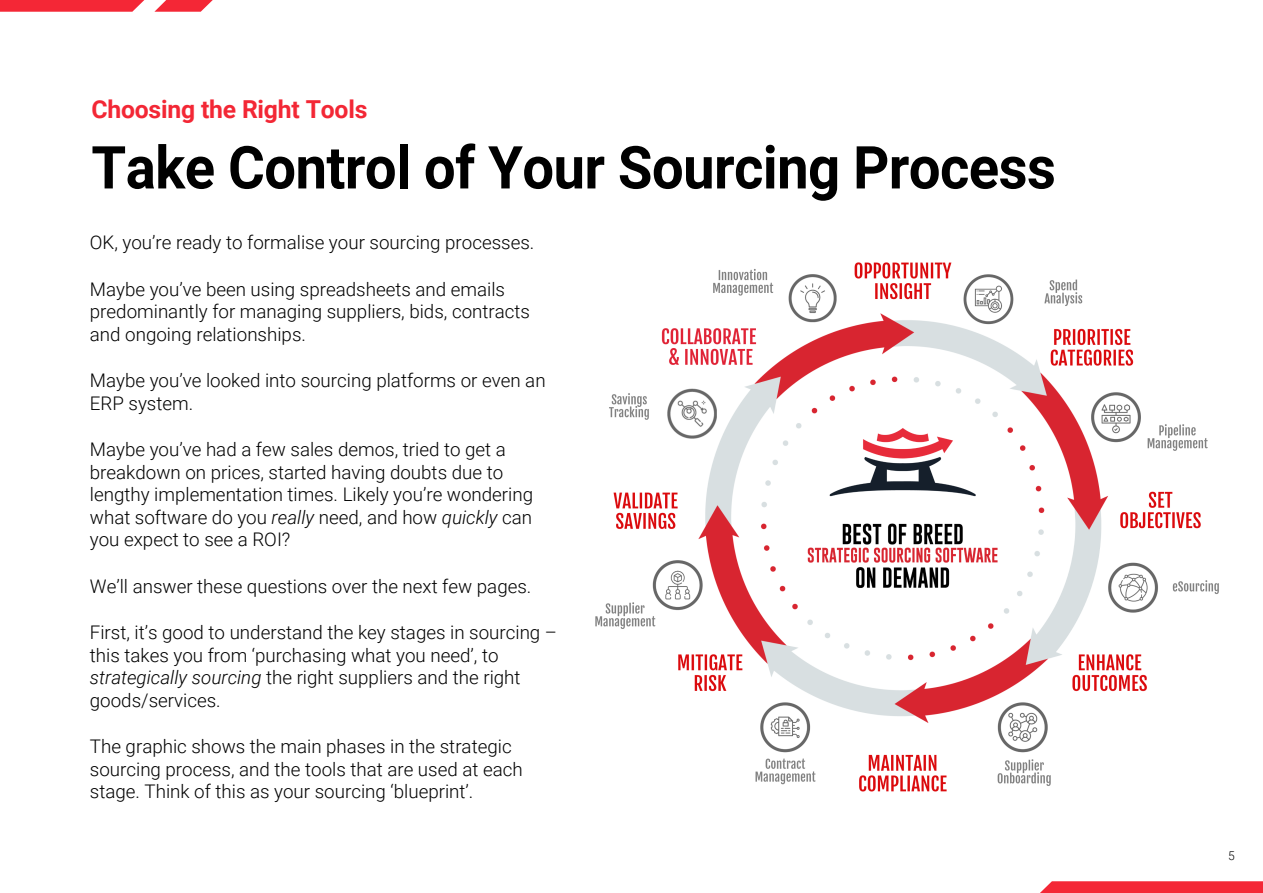
<style>
.page{position:relative;width:1263px;height:893px;background:#fff}
.page>*{position:absolute;margin:0;border:0;box-sizing:border-box;transform-origin:0 0}
.t1{font:700 59.25px "Roboto";letter-spacing:-.01em;color:#000;scale:.95 1}
.t2{font:700 24.75px "Roboto";letter-spacing:-.01em;color:#f32735}
.t3{font:300 18.75px/22.5px "Roboto";color:#000}
.t4{font:300 12px "Roboto";color:#000}
.s1{font-style:italic}
</style>
<div class="page">
<svg style="left:1040px;top:881px;width:223px;height:12px"></svg>
<svg style="left:0;top:0;width:144px;height:12px"></svg>
<svg style="left:154px;top:0;width:59px;height:12px"></svg>
<img style="left:595px;top:262px;width:624px;height:530px">
<h2 class="t2" style="left:91px;top:92px;width:278px">Choosing the Right Tools</h2>
<h1 class="t1" style="left:91px;top:126px;width:1017px">Take Control of Your Sourcing Process</h1>
<p class="t3" style="left:90px;top:231px;width:446px">OK, you’re ready to formalise your sourcing processes.</p>
<p class="t3" style="left:90px;top:277px;width:442px">Maybe you’ve been using spreadsheets and emails predominantly for managing suppliers, bids, contracts and ongoing relationships.</p>
<p class="t3" style="left:90px;top:369px;width:457px">Maybe you’ve looked into sourcing platforms or even an<br>ERP system.</p>
<p class="t3" style="left:90px;top:438px;width:445px">Maybe you’ve had a few sales demos, tried to get a breakdown on prices, started having doubts due to lengthy implementation times. Likely you’re wondering what software do you <span class="s1">really</span> need, and how <span class="s1">quickly</span> can you expect to see a ROI?</p>
<p class="t3" style="left:90px;top:574px;width:443px">We’ll answer these questions over the next few pages.</p>
<p class="t3" style="left:90px;top:621px;width:469px">First, it’s good to understand the key stages in sourcing – this takes you from ‘purchasing what you need’, to <span class="s1">strategically sourcing</span> the right suppliers and the right goods/services.</p>
<p class="t3" style="left:90px;top:735px;width:434px">The graphic shows the main phases in the strategic sourcing process, and the tools that are used at each stage. Think of this as your sourcing ‘blueprint’.</p>
<p class="t4" style="left:1228px;top:848px;width:8px">5</p>
</div>
